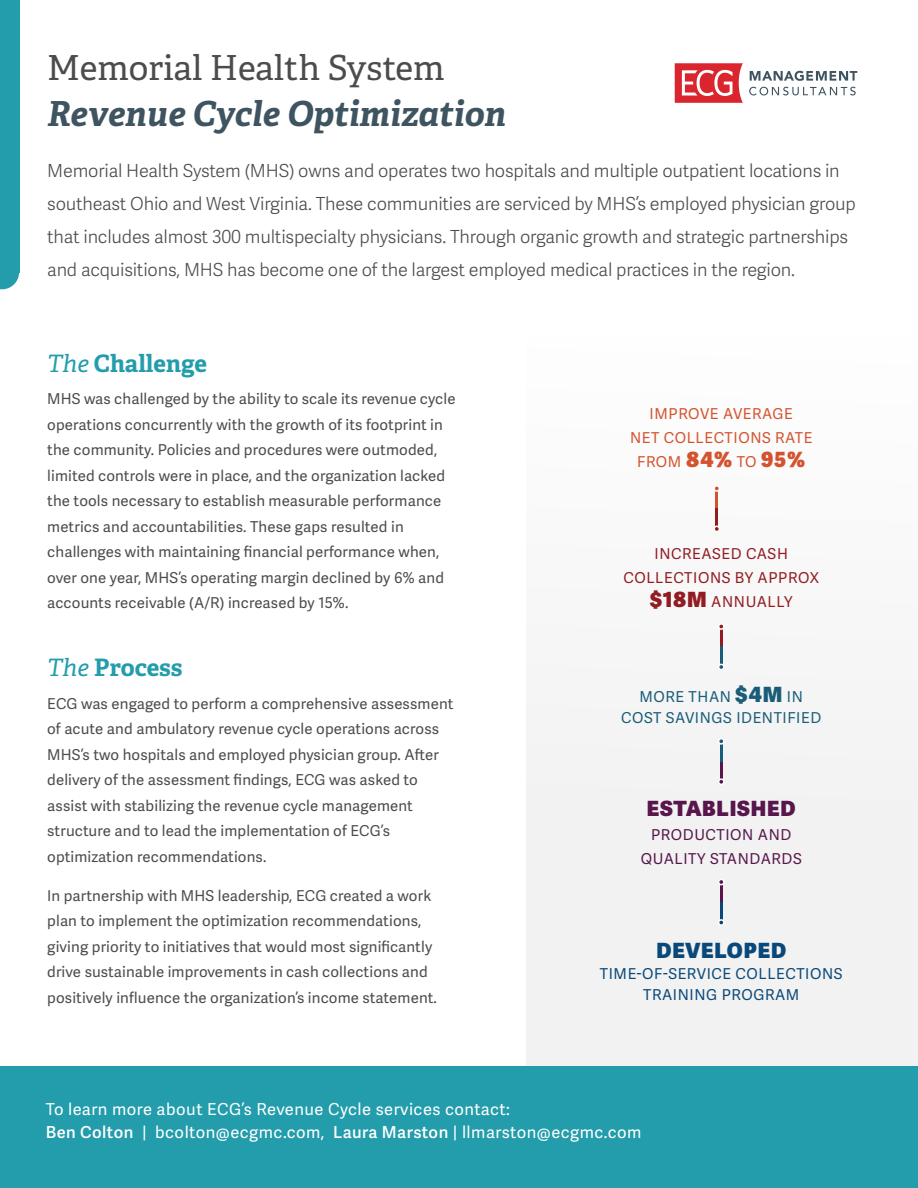
<style>
.page{position:relative;width:918px;height:1188px;background:#fff}
.page>*{position:absolute;margin:0;border:0;box-sizing:border-box;transform-origin:0 0}
.Paragraph_Style_2{font:italic 700 34.5px "Adelle";color:#3f5461}
.Paragraph_Style_2-2{font:34.5px "Adelle";color:#4d4c4c}
.Headline{font:700 24px "Adelle";color:#239dab}
.t1{font:800 21px "Adelle Sans";letter-spacing:.04em;color:#58164d}
.t2{font:800 21px "Adelle Sans";letter-spacing:.04em;color:#0a487a}
.Paragraph_Style_7{font:300 18px/33px "Adelle Sans";letter-spacing:-.01em;color:#4d4c4c}
.Name2{font:16.5px "Adelle Sans";letter-spacing:.03em;color:#fff}
.New_Main_Paragraph_S{font:15px/25.5px "Adelle Sans";letter-spacing:.01em;color:#4d4c4c}
.t3{font:15px/24px "Adelle Sans";letter-spacing:.04em;color:#d4532f;text-align:center}
.t4{font:15px/24px "Adelle Sans";letter-spacing:.04em;color:#921c22;text-align:center}
.t5{font:15px/21px "Adelle Sans";letter-spacing:.04em;color:#0a487a;text-align:center}
.t6{font:15px/21px "Adelle Sans";letter-spacing:.04em;color:#195d79;text-align:center}
.t7{font:15px/24px "Adelle Sans";letter-spacing:.04em;color:#58164d;text-align:center}
.s1{font-weight:400;font-style:italic}
.s2{font-weight:800;font-size:21px}
.s3{font-weight:600}
</style>
<div class="page">
<div style="left:526px;top:337px;width:392px;height:745px;background:#f1f2f1"></div>
<svg style="left:750px;top:71px;width:107px;height:10px"></svg>
<svg style="left:749px;top:87px;width:107px;height:8px"></svg>
<svg style="left:675px;top:63px;width:68px;height:40px"></svg>
<div style="left:0;top:0;width:19px;height:272px;background:#239dab"></div>
<svg style="left:0;top:272px;width:19px;height:17px"></svg>
<hr style="left:720px;top:627px;width:3px;height:20px;background:#921c22">
<hr style="left:720px;top:647px;width:3px;height:20px;background:#195d79">
<div style="left:718px;top:623px;width:7px;height:7px;border:2px solid #fff;border-radius:50%"></div>
<div style="left:718px;top:664px;width:7px;height:6px;border:2px solid #fff;border-radius:50%"></div>
<hr style="left:715px;top:488px;width:3px;height:21px;background:#d4532f">
<hr style="left:715px;top:509px;width:3px;height:20px;background:#921c22">
<div style="left:713px;top:485px;width:7px;height:7px;border:2px solid #fff;border-radius:50%"></div>
<div style="left:713px;top:526px;width:7px;height:6px;border:2px solid #fff;border-radius:50%"></div>
<hr style="left:720px;top:762px;width:3px;height:20px;background:#58164d">
<hr style="left:720px;top:741px;width:3px;height:21px;background:#195d79">
<div style="left:718px;top:778px;width:7px;height:7px;border:2px solid #fff;border-radius:50%"></div>
<div style="left:718px;top:738px;width:7px;height:7px;border:2px solid #fff;border-radius:50%"></div>
<hr style="left:720px;top:882px;width:3px;height:20px;background:#58164d">
<hr style="left:720px;top:902px;width:3px;height:21px;background:#0a487a">
<div style="left:718px;top:879px;width:7px;height:6px;border:2px solid #fff;border-radius:50%"></div>
<div style="left:718px;top:919px;width:7px;height:7px;border:2px solid #fff;border-radius:50%"></div>
<div style="left:0;top:1066px;width:918px;height:122px;background:#239dab"></div>
<p class="Paragraph_Style_2-2" style="left:47px;top:46px;width:399px">Memorial Health System</p>
<p class="Paragraph_Style_2" style="left:47px;top:92px;width:460px">Revenue Cycle Optimization</p>
<p class="Paragraph_Style_7" style="left:47px;top:153px;width:810px">Memorial Health System (MHS) owns and operates two hospitals and multiple outpatient locations in southeast Ohio and West Virginia. These communities are serviced by MHS’s employed physician group that includes almost 300 multispecialty physicians. Through organic growth and strategic partnerships and acquisitions, MHS has become one of the largest employed medical practices in the region.</p>
<p class="Headline" style="left:47px;top:348px;width:161px"><span class="s1">The</span> Challenge</p>
<p class="New_Main_Paragraph_S" style="left:47px;top:385px;width:410px">MHS was challenged by the ability to scale its revenue cycle operations concurrently with the growth of its footprint in the community. Policies and procedures were outmoded, limited controls were in place, and the organization lacked the tools necessary to establish measurable performance metrics and accountabilities. These gaps resulted in challenges with maintaining financial performance when, over one year, MHS’s operating margin declined by 6% and accounts receivable (A/R) increased by 15%.</p>
<p class="Headline" style="left:47px;top:652px;width:137px"><span class="s1">The</span> Process</p>
<p class="New_Main_Paragraph_S" style="left:47px;top:690px;width:408px">ECG was engaged to perform a comprehensive assessment of acute and ambulatory revenue cycle operations across MHS’s two hospitals and employed physician group. After delivery of the assessment findings, ECG was asked to assist with stabilizing the revenue cycle management structure and to lead the implementation of ECG’s optimization recommendations.</p>
<p class="New_Main_Paragraph_S" style="left:47px;top:882px;width:391px">In partnership with MHS leadership, ECG created a work plan to implement the optimization recommendations, giving priority to initiatives that would most significantly drive sustainable improvements in cash collections and positively influence the organization’s income statement.</p>
<p class="t3" style="left:630px;top:401px;width:184px">IMPROVE AVERAGE<br>NET COLLECTIONS RATE<br>FROM <span class="s2">84%</span> TO <span class="s2">95%</span></p>
<p class="t4" style="left:623px;top:541px;width:197px">INCREASED CASH<br>COLLECTIONS BY APPROX <span class="s2">$18M</span> ANNUALLY</p>
<p class="t6" style="left:621px;top:685px;width:202px">MORE THAN <span class="s2">$4M</span> IN<br>COST SAVINGS IDENTIFIED</p>
<p class="t1" style="left:647px;top:793px;width:150px">ESTABLISHED</p>
<p class="t7" style="left:641px;top:822px;width:163px">PRODUCTION AND<br>QUALITY STANDARDS</p>
<p class="t2" style="left:656px;top:935px;width:131px">DEVELOPED</p>
<p class="t5" style="left:600px;top:963px;width:244px">TIME-OF-SERVICE COLLECTIONS<br>TRAINING PROGRAM</p>
<p class="Name2" style="left:46px;top:1098px;width:466px">To learn more about ECG’s Revenue Cycle services contact:</p>
<p class="Name2" style="left:46px;top:1120px;width:597px"><span class="s3">Ben Colton</span> | bcolton@ecgmc.com, <span class="s3">Laura Marston</span> | llmarston@ecgmc.com</p>
</div>
